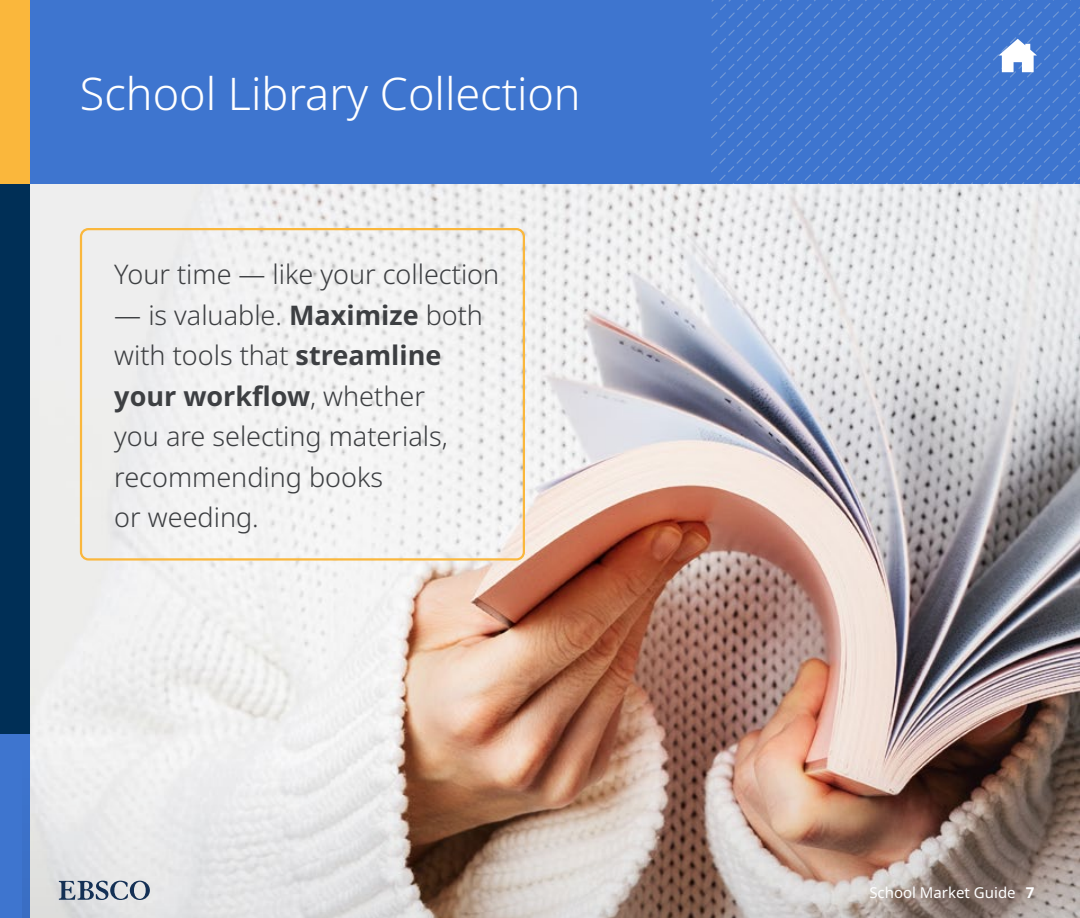
<style>
.page{position:relative;width:1080px;height:918px;background:#fff}
.page>*{position:absolute;margin:0;border:0;box-sizing:border-box;transform-origin:0 0}
.H1{font:300 45px "Noto Sans";color:#fff}
.H1-2{font:300 27px/40.5px "Noto Sans";color:#3d3f42}
.t1{font:15px "Noto Sans";color:#fff}
.Number_grey{font:700 15px "Noto Sans";color:#fff}
.s1{font-weight:700}
</style>
<div class="page">
<img style="left:30px;top:184px;width:1050px;height:520px">
<div style="left:1px;top:0;width:1079px;height:184px;background:#3e75cf"></div>
<div style="left:0;top:734px;width:30px;height:184px;background:#3e75cf"></div>
<svg style="left:711px;top:0;width:369px;height:184px"></svg>
<div style="left:0;top:184px;width:30px;height:550px;background:#002f56"></div>
<div style="left:0;top:0;width:30px;height:184px;background:#fab73c"></div>
<img style="left:22px;top:704px;width:1058px;height:214px">
<div style="left:80px;top:228px;width:445px;height:333px;border:2px solid #fab73c;border-radius:8px"></div>
<svg style="left:59px;top:881px;width:91px;height:19px;background:#96a1af"></svg>
<p class="H1" style="left:80px;top:62px;width:502px">School Library Collection</p>
<p class="H1-2" style="left:114px;top:255px;width:386px">Your time ― like your collection ― is valuable. <span class="s1">Maximize</span> both with tools that <span class="s1">streamline your workflow</span>, whether<br>you are selecting materials, recommending books<br>or weeding.</p>
<p class="t1" style="left:869px;top:882px;width:148px">School Market Guide</p>
<p class="Number_grey" style="left:1026px;top:882px;width:10px">7</p>
</div>
